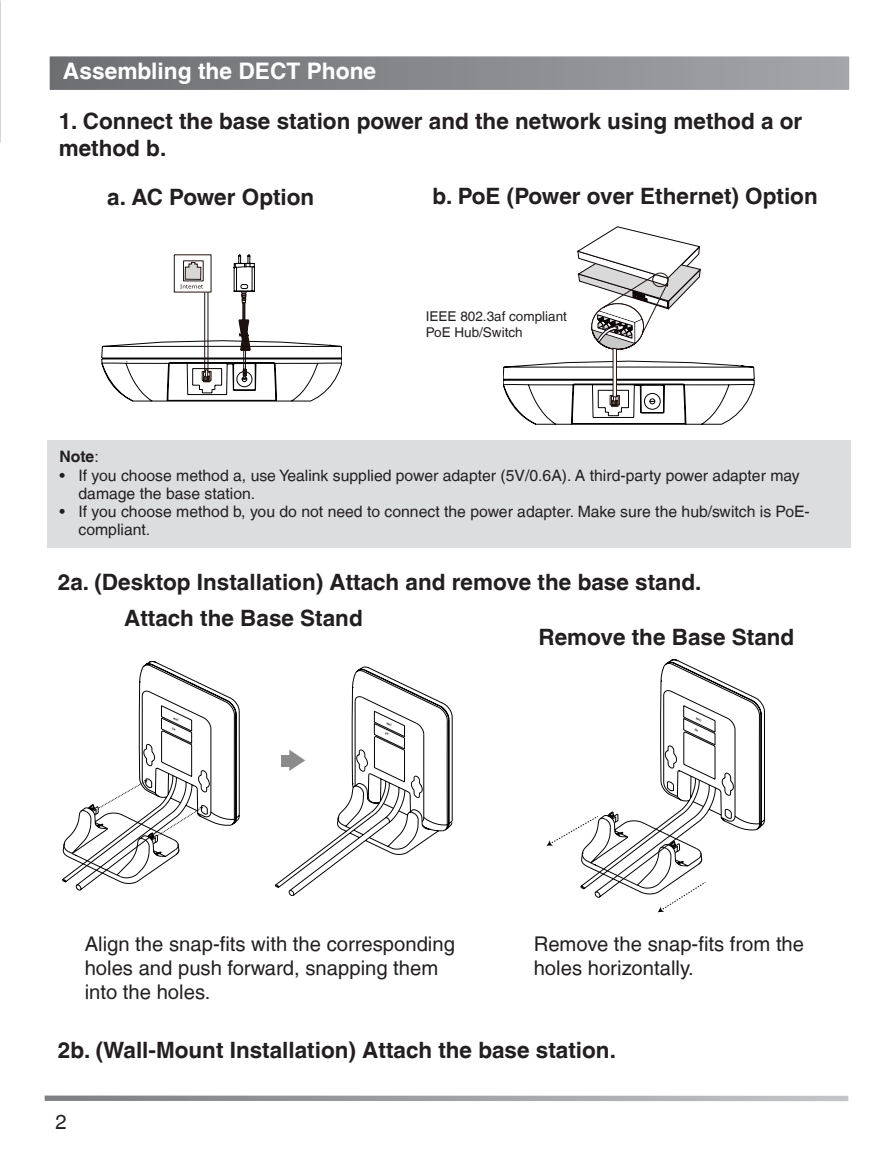
<style>
.page{position:relative;width:893px;height:1149px;background:#fff}
.page>*{position:absolute;margin:0;border:0;box-sizing:border-box;transform-origin:0 0}
.大标题{font:700 22.72px "Helvetica LT";color:#fff}
.t1{font:700 22.5px/27px "Helvetica LT";color:#231f20}
.t2{font:20.25px/24.3px "Helvetica LT";color:#231f20}
.t3{font:15.75px/18px "Helvetica LT";color:#231f20}
.t4{font:700 15.75px "Helvetica LT";color:#231f20}
.t5{font:13.5px "Helvetica LT";color:#231f20}
.s1{font-weight:400}
</style>
<div class="page">
<svg style="left:45px;top:1095px;width:803px;height:5px;background:#acadb0"></svg>
<svg style="left:660px;top:659px;width:105px;height:172px"></svg>
<svg style="left:546px;top:756px;width:173px;height:156px"></svg>
<div style="left:49px;top:55px;width:801px;height:36px;background:linear-gradient(to right,#6c6e71,#a3a5a9)"></div>
<div style="left:48px;top:54px;width:803px;height:38px;border:2px solid #fff"></div>
<svg style="left:102px;top:255px;width:240px;height:146px"></svg>
<svg style="left:503px;top:361px;width:251px;height:63px"></svg>
<svg style="left:577px;top:226px;width:123px;height:123px"></svg>
<div style="left:613px;top:348px;width:4px;height:49px;border:1px solid #21130d"></div>
<div style="left:48px;top:440px;width:803px;height:107px;background:#dcdddf"></div>
<svg style="left:275px;top:666px;width:177px;height:229px"></svg>
<svg style="left:63px;top:661px;width:176px;height:229px"></svg>
<svg style="left:696px;top:717px;width:6px;height:4px"></svg>
<svg style="left:694px;top:728px;width:4px;height:3px"></svg>
<p class="大标题" style="left:63px;top:57px;width:315px">Assembling the DECT Phone</p>
<p class="t1" style="left:59px;top:107px;width:745px">1. Connect the base station power and the network using method a or method b.</p>
<p class="t1" style="left:107px;top:183px;width:209px">a. AC Power Option</p>
<p class="t1" style="left:432px;top:182px;width:387px">b. PoE (Power over Ethernet) Option</p>
<p class="t5" style="left:426px;top:308px;width:143px">IEEE 802.3af compliant</p>
<p class="t5" style="left:426px;top:324px;width:98px">PoE Hub/Switch</p>
<p class="t4" style="left:59px;top:446px;width:41px">Note<span class="s1">:</span></p>
<p class="t3" style="left:78px;top:466px;width:723px;text-indent:-19px">• If you choose method a, use Yealink supplied power adapter (5V/0.6A). A third-party power adapter may damage the base station.</p>
<p class="t3" style="left:78px;top:502px;width:733px;text-indent:-19px">• If you choose method b, you do not need to connect the power adapter. Make sure the hub/switch is PoE&shy;compliant.</p>
<p class="t1" style="left:58px;top:567px;width:645px">2a. (Desktop Installation) Attach and remove the base stand.</p>
<p class="t1" style="left:124px;top:603px;width:240px">Attach the Base Stand</p>
<p class="t1" style="left:538px;top:623px;width:257px">Remove the Base Stand</p>
<p class="t2" style="left:85px;top:931px;width:372px">Align the snap-fits with the corresponding holes and push forward, snapping them into the holes.</p>
<p class="t2" style="left:534px;top:931px;width:272px">Remove the snap-fits from the</p>
<p class="t2" style="left:534px;top:955px;width:162px">holes horizontally.</p>
<p class="t1" style="left:58px;top:1035px;width:560px">2b. (Wall-Mount Installation) Attach the base station.</p>
<p class="t2" style="left:56px;top:1108px;width:13px">2</p>
</div>
